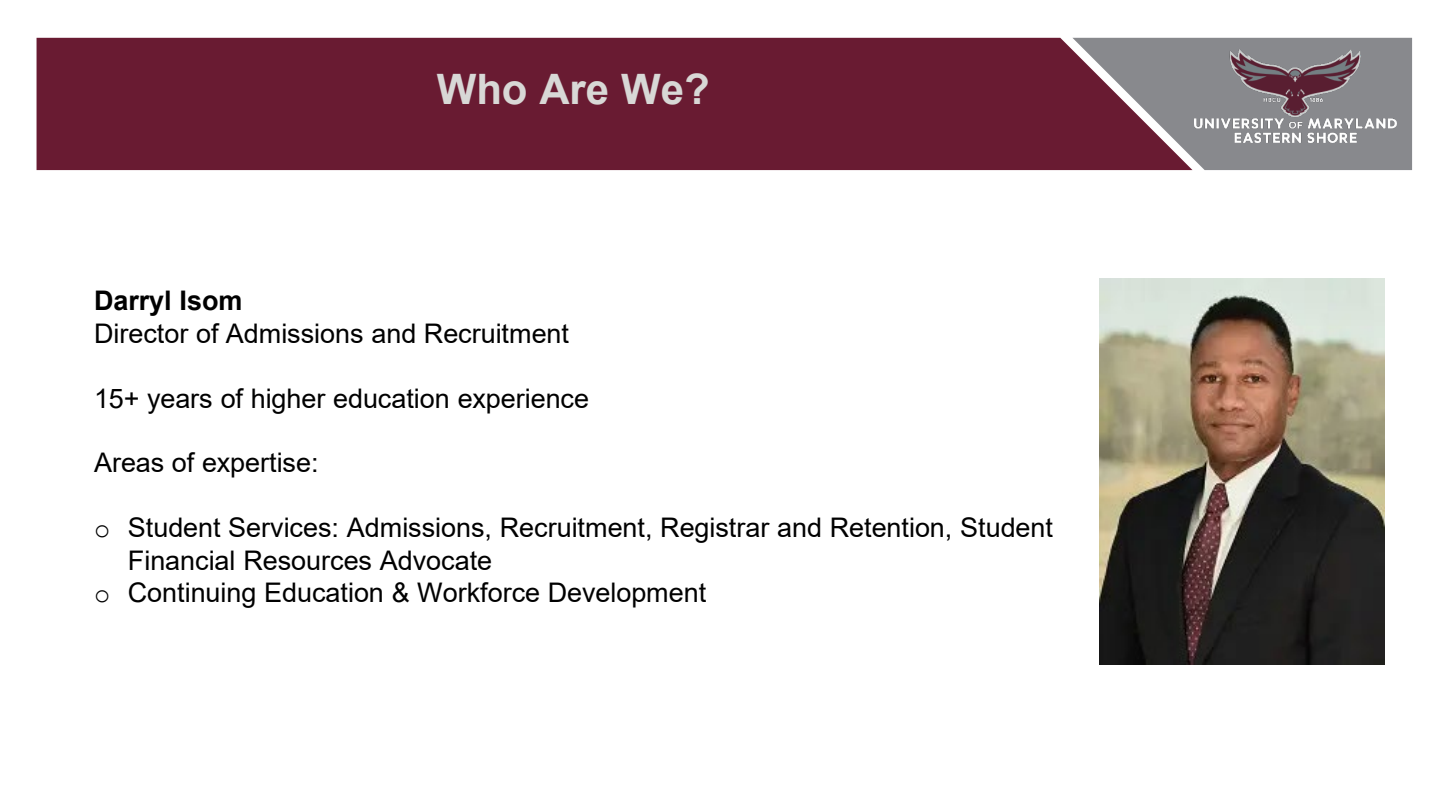
<style>
.page{position:relative;width:1440px;height:810px;background:#fff}
.page>*{position:absolute;margin:0;border:0;box-sizing:border-box;transform-origin:0 0}
.t1{font:700 42px "Arial";color:#d8d8d6}
.t2{font:27px/32.4px "Arial";letter-spacing:-.005em;color:#000}
.t3{font:700 27px "Arial";color:#000}
.s1{font-family:"Courier New"}
</style>
<div class="page">
<div style="left:37px;top:38px;width:1035px;height:132px;background:#691b32"></div>
<svg style="left:1072px;top:38px;width:340px;height:132px"></svg>
<img style="left:1194px;top:50px;width:202px;height:93px">
<img style="left:1100px;top:279px;width:284px;height:386px">
<h2 class="t1" style="left:437px;top:60px;width:274px">Who Are We?</h2>
<p class="t3" style="left:94px;top:282px;width:150px">Darryl Isom</p>
<p class="t2" style="left:94px;top:317px;width:477px">Director of Admissions and Recruitment</p>
<p class="t2" style="left:94px;top:382px;width:497px">15+ years of higher education experience</p>
<p class="t2" style="left:94px;top:447px;width:226px">Areas of expertise:</p>
<p class="t2" style="left:128px;top:511px;width:927px;text-indent:-34px"><span class="s1">o</span> Student Services: Admissions, Recruitment, Registrar and Retention, Student<br>Financial Resources Advocate</p>
<p class="t2" style="left:94px;top:576px;width:614px"><span class="s1">o</span> Continuing Education &amp; Workforce Development</p>
</div>
